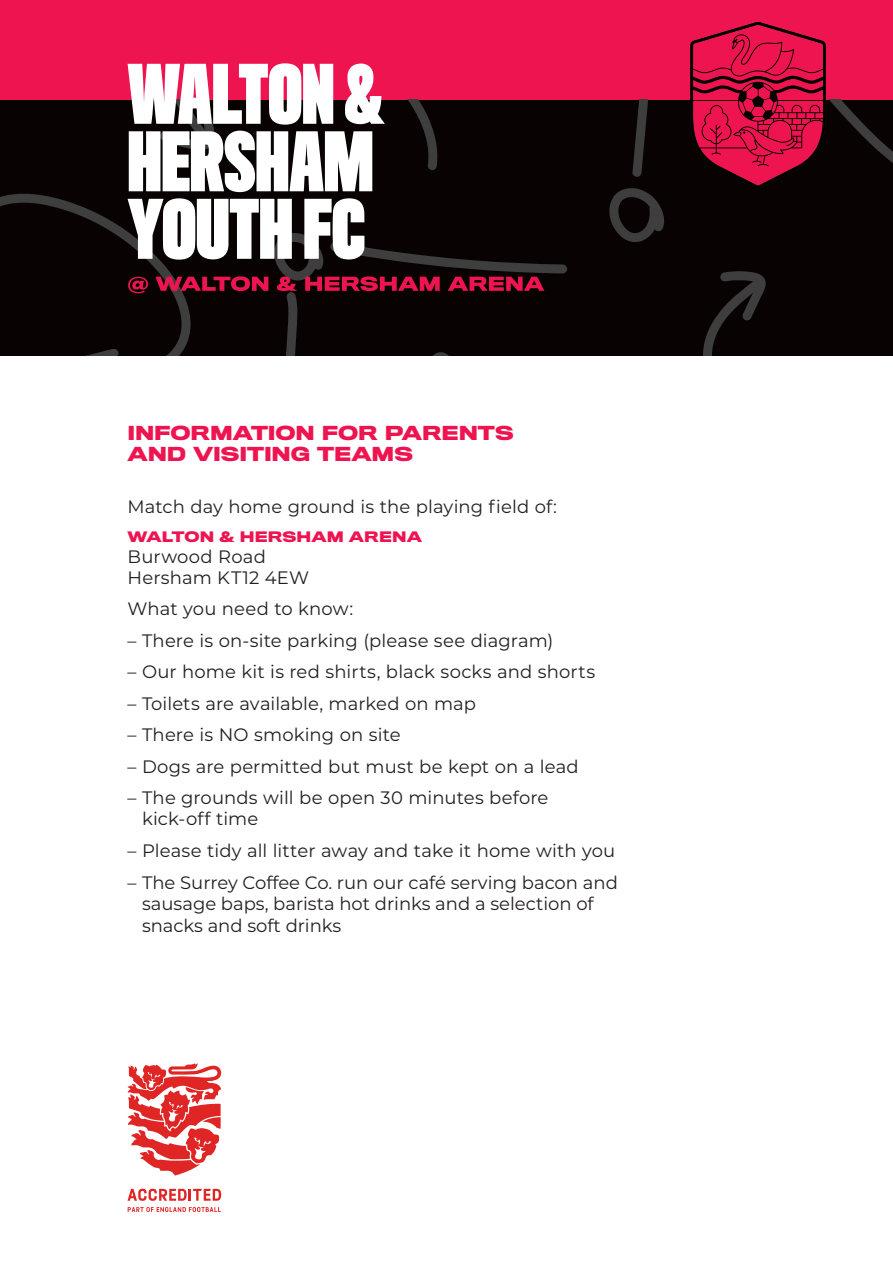
<style>
.page{position:relative;width:893px;height:1263px;background:#fff}
.page>*{position:absolute;margin:0;border:0;box-sizing:border-box;transform-origin:0 0}
.t1{font:18px/21px "Montserrat";letter-spacing:.005em;color:#231f20}
.t2{font:700 18px/21px "Titling Gothic FB Wide";letter-spacing:-.005em;color:#ed1450}
.t3{font:700 13.5px "Titling Gothic FB Wide";letter-spacing:.005em;color:#ed1450}
</style>
<div class="page">
<div style="left:0;top:0;width:893px;height:104px;background:#ed1450"></div>
<div style="left:0;top:100px;width:893px;height:255px;background:#080302"></div>
<svg style="left:703px;top:271px;width:63px;height:84px"></svg>
<svg style="left:0;top:63px;width:567px;height:292px"></svg>
<svg style="left:128px;top:1207px;width:93px;height:5px"></svg>
<svg style="left:128px;top:1189px;width:93px;height:12px"></svg>
<svg style="left:128px;top:1063px;width:93px;height:112px"></svg>
<svg style="left:609px;top:22px;width:284px;height:220px"></svg>
<p class="t2" style="left:128px;top:422px;width:388px">INFORMATION FOR PARENTS<br>AND VISITING TEAMS</p>
<p class="t1" style="left:128px;top:496px;width:431px">Match day home ground is the playing field of:</p>
<p class="t3" style="left:128px;top:528px;width:296px">WALTON &amp; HERSHAM ARENA</p>
<p class="t1" style="left:128px;top:545px;width:183px">Burwood Road<br>Hersham KT12 4EW</p>
<p class="t1" style="left:128px;top:598px;width:227px">What you need to know:</p>
<p class="t1" style="left:128px;top:629px;width:427px">– There is on-site parking (please see diagram)</p>
<p class="t1" style="left:128px;top:661px;width:469px">– Our home kit is red shirts, black socks and shorts</p>
<p class="t1" style="left:128px;top:692px;width:350px">– Toilets are available, marked on map</p>
<p class="t1" style="left:128px;top:724px;width:275px">– There is NO smoking on site</p>
<p class="t1" style="left:128px;top:755px;width:453px">– Dogs are permitted but must be kept on a lead</p>
<p class="t1" style="left:142px;top:787px;width:408px;text-indent:-14px">– The grounds will be open 30 minutes before kick-off time</p>
<p class="t1" style="left:128px;top:839px;width:489px">– Please tidy all litter away and take it home with you</p>
<p class="t1" style="left:142px;top:871px;width:477px;line-height:21.6px;text-indent:-14px">– The Surrey Coffee Co. run our café serving bacon and sausage baps, barista hot drinks and a selection of snacks and soft drinks</p>
</div>
